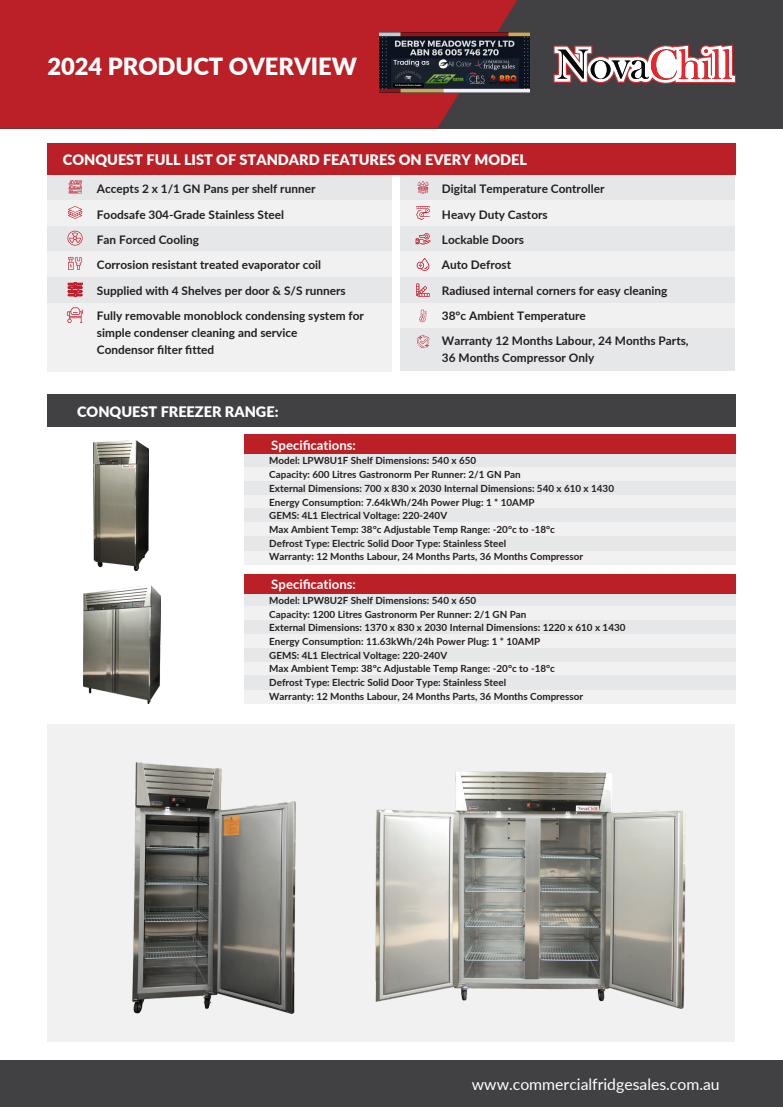
<style>
.page{position:relative;width:783px;height:1107px;background:#fff}
.page>*{position:absolute;margin:0;border:0;box-sizing:border-box;transform-origin:0 0}
.t1{font:900 23.65px "Lato";color:#fff}
.t2{font:15.78px "Lato";color:#fff}
.t3{font:900 14.45px "Lato";color:#fff}
.t4{font:700 13.15px "Lato";color:#fff}
.t5{font:700 11.82px/25.3px "Lato";color:#231f20}
.t6{font:700 9.85px/13.7px "Lato";color:#231f20}
</style>
<div class="page">
<div style="left:48px;top:723px;width:686px;height:318px;background:#f1f1f2"></div>
<img style="left:84px;top:585px;width:76px;height:118px">
<img style="left:93px;top:440px;width:55px;height:130px">
<div style="left:0;top:1060px;width:782px;height:46px;background:#414042"></div>
<div style="left:47px;top:394px;width:688px;height:32px;background:#414042"></div>
<div style="left:245px;top:453px;width:490px;height:14px;background:#e6e7e8"></div>
<div style="left:245px;top:467px;width:490px;height:14px;background:#f1f1f2"></div>
<div style="left:245px;top:435px;width:490px;height:18px;background:#bb2026"></div>
<div style="left:245px;top:481px;width:490px;height:14px;background:#e6e7e8"></div>
<div style="left:245px;top:495px;width:490px;height:14px;background:#f1f1f2"></div>
<div style="left:245px;top:509px;width:490px;height:13px;background:#e6e7e8"></div>
<div style="left:245px;top:522px;width:490px;height:14px;background:#f1f1f2"></div>
<div style="left:245px;top:550px;width:490px;height:14px;background:#f1f1f2"></div>
<div style="left:245px;top:536px;width:490px;height:14px;background:#e6e7e8"></div>
<div style="left:245px;top:593px;width:490px;height:13px;background:#e6e7e8"></div>
<div style="left:245px;top:606px;width:490px;height:14px;background:#f1f1f2"></div>
<div style="left:245px;top:574px;width:490px;height:19px;background:#bb2026"></div>
<div style="left:245px;top:620px;width:490px;height:14px;background:#e6e7e8"></div>
<div style="left:245px;top:634px;width:490px;height:14px;background:#f1f1f2"></div>
<div style="left:245px;top:648px;width:490px;height:14px;background:#e6e7e8"></div>
<div style="left:245px;top:662px;width:490px;height:13px;background:#f1f1f2"></div>
<div style="left:245px;top:689px;width:490px;height:14px;background:#f1f1f2"></div>
<div style="left:245px;top:675px;width:490px;height:14px;background:#e6e7e8"></div>
<div style="left:47px;top:174px;width:344px;height:26px;background:#e6e7e8"></div>
<div style="left:47px;top:200px;width:344px;height:26px;background:#f1f1f2"></div>
<div style="left:47px;top:226px;width:344px;height:25px;background:#e6e7e8"></div>
<div style="left:47px;top:251px;width:344px;height:26px;background:#f1f1f2"></div>
<div style="left:47px;top:277px;width:344px;height:26px;background:#e6e7e8"></div>
<div style="left:47px;top:303px;width:344px;height:68px;background:#f1f1f2"></div>
<div style="left:400px;top:174px;width:334px;height:26px;background:#e6e7e8"></div>
<div style="left:400px;top:200px;width:334px;height:26px;background:#f1f1f2"></div>
<div style="left:400px;top:226px;width:334px;height:25px;background:#e6e7e8"></div>
<div style="left:400px;top:251px;width:334px;height:26px;background:#f1f1f2"></div>
<div style="left:400px;top:277px;width:334px;height:26px;background:#e6e7e8"></div>
<div style="left:400px;top:303px;width:334px;height:25px;background:#f1f1f2"></div>
<div style="left:400px;top:328px;width:334px;height:43px;background:#e6e7e8"></div>
<div style="left:47px;top:142px;width:688px;height:32px;background:#bb2026"></div>
<svg style="left:68px;top:206px;width:14px;height:13px"></svg>
<svg style="left:68px;top:257px;width:14px;height:13px"></svg>
<svg style="left:67px;top:231px;width:16px;height:14px"></svg>
<svg style="left:67px;top:307px;width:16px;height:16px"></svg>
<svg style="left:68px;top:180px;width:14px;height:13px"></svg>
<svg style="left:417px;top:181px;width:11px;height:13px"></svg>
<svg style="left:416px;top:206px;width:13px;height:14px"></svg>
<svg style="left:415px;top:233px;width:15px;height:12px"></svg>
<svg style="left:416px;top:283px;width:14px;height:13px"></svg>
<svg style="left:416px;top:258px;width:13px;height:13px"></svg>
<svg style="left:416px;top:335px;width:13px;height:13px"></svg>
<svg style="left:419px;top:309px;width:7px;height:13px"></svg>
<svg style="left:67px;top:282px;width:15px;height:15px"></svg>
<div style="left:0;top:0;width:782px;height:128px;background:#414042"></div>
<div style="left:0;top:0;width:517px;height:128px;background:#bb2026"></div>
<svg style="left:553px;top:44px;width:182px;height:40px"></svg>
<img style="left:132px;top:762px;width:163px;height:250px">
<img style="left:376px;top:771px;width:309px;height:236px">
<img style="left:379px;top:32px;width:150px;height:61px">
<p class="t1" style="left:47px;top:52px;width:311px">2024 PRODUCT OVERVIEW</p>
<p class="t3" style="left:63px;top:150px;width:465px">CONQUEST FULL LIST OF STANDARD FEATURES ON EVERY MODEL</p>
<p class="t5" style="left:97px;top:176px;width:220px">Accepts 2 x 1/1 GN Pans per shelf runner</p>
<p class="t5" style="left:97px;top:201px;width:189px">Foodsafe 304-Grade Stainless Steel</p>
<p class="t5" style="left:97px;top:227px;width:103px">Fan Forced Cooling</p>
<p class="t5" style="left:97px;top:252px;width:226px">Corrosion resistant treated evaporator coil</p>
<p class="t5" style="left:97px;top:277px;width:268px">Supplied with 4 Shelves per door &amp; S/S runners<br>Fully removable monoblock condensing system for</p>
<p class="t5" style="left:97px;top:319px;width:202px">simple condenser cleaning and service</p>
<p class="t5" style="left:97px;top:336px;width:119px">Condensor filter fitted</p>
<p class="t3" style="left:77px;top:402px;width:203px">CONQUEST FREEZER RANGE:</p>
<p class="t4" style="left:271px;top:436px;width:86px">Specifications:</p>
<p class="t5" style="left:441px;top:176px;width:164px">Digital Temperature Controller</p>
<p class="t5" style="left:441px;top:201px;width:107px">Heavy Duty Castors</p>
<p class="t5" style="left:441px;top:227px;width:83px">Lockable Doors</p>
<p class="t5" style="left:441px;top:252px;width:71px">Auto Defrost</p>
<p class="t5" style="left:441px;top:277px;width:227px">Radiused internal corners for easy cleaning</p>
<p class="t5" style="left:441px;top:303px;width:145px">38°c Ambient Temperature</p>
<p class="t5" style="left:441px;top:328px;width:248px">Warranty 12 Months Labour, 24 Months Parts,</p>
<p class="t5" style="left:441px;top:345px;width:154px">36 Months Compressor Only</p>
<p class="t6" style="left:269px;top:453px;width:208px">Model: LPW8U1F Shelf Dimensions: 540 x 650</p>
<p class="t6" style="left:269px;top:467px;width:346px">Capacity: 600 Litres Gastronorm Per Runner: 2/1 GN Pan<br>External Dimensions: 700 x 830 x 2030 Internal Dimensions: 540 x 610 x 1430<br>Energy Consumption: 7.64kWh/24h Power Plug: 1 * 10AMP</p>
<p class="t6" style="left:269px;top:508px;width:179px">GEMS: 4L1 Electrical Voltage: 220-240V</p>
<p class="t6" style="left:269px;top:522px;width:315px">Max Ambient Temp: 38°c Adjustable Temp Range: -20°c to -18°c<br>Defrost Type: Electric Solid Door Type: Stainless Steel<br>Warranty: 12 Months Labour, 24 Months Parts, 36 Months Compressor</p>
<p class="t6" style="left:269px;top:593px;width:208px">Model: LPW8U2F Shelf Dimensions: 540 x 650</p>
<p class="t6" style="left:269px;top:606px;width:357px">Capacity: 1200 Litres Gastronorm Per Runner: 2/1 GN Pan<br>External Dimensions: 1370 x 830 x 2030 Internal Dimensions: 1220 x 610 x 1430<br>Energy Consumption: 11.63kWh/24h Power Plug: 1 * 10AMP</p>
<p class="t6" style="left:269px;top:648px;width:179px">GEMS: 4L1 Electrical Voltage: 220-240V</p>
<p class="t6" style="left:269px;top:661px;width:287px">Max Ambient Temp: 38°c Adjustable Temp Range: -20°c to -18°c<br>Defrost Type: Electric Solid Door Type: Stainless Steel</p>
<p class="t6" style="left:269px;top:689px;width:315px">Warranty: 12 Months Labour, 24 Months Parts, 36 Months Compressor</p>
<p class="t4" style="left:271px;top:576px;width:86px">Specifications:</p>
<p class="t2" style="left:471px;top:1074px;width:249px">www.commercialfridgesales.com.au</p>
</div>
